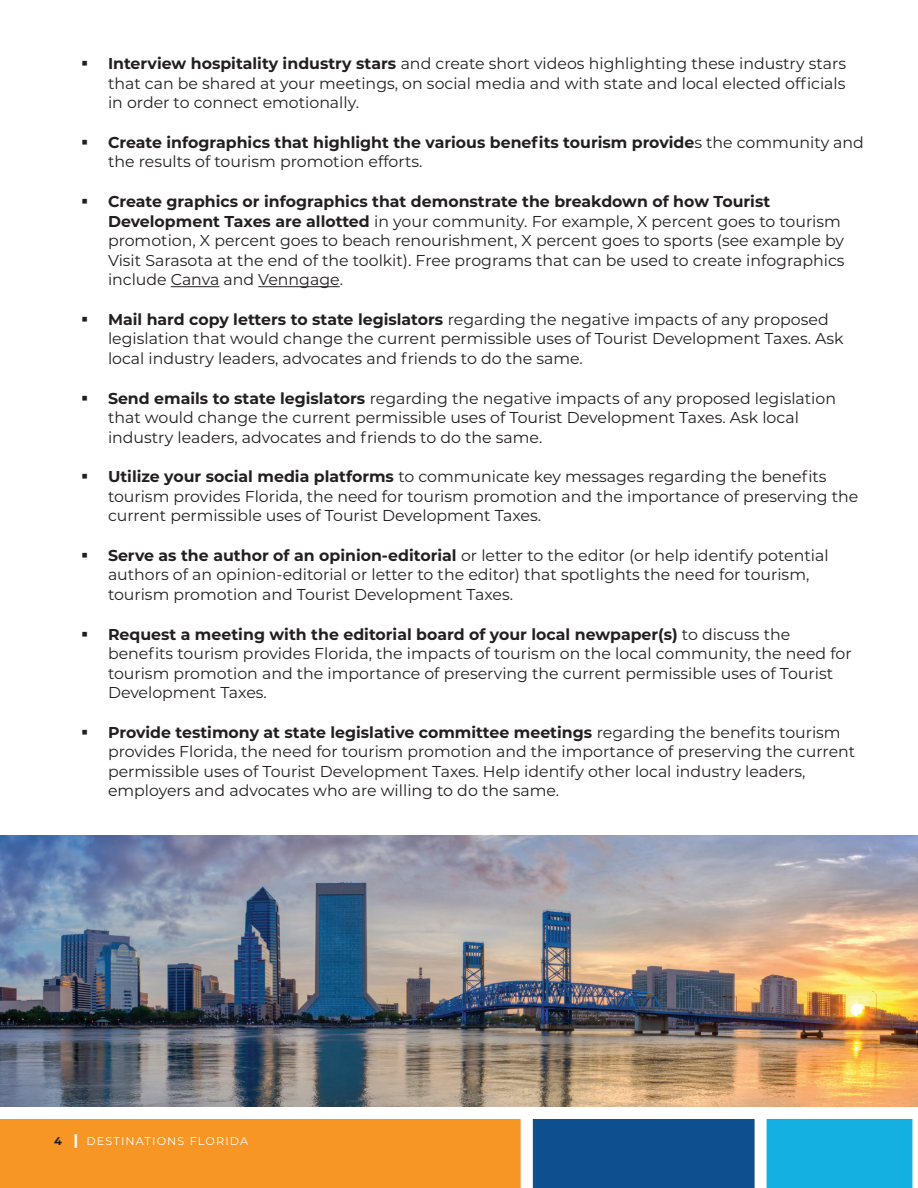
<style>
.page{position:relative;width:918px;height:1188px;background:#fff}
.page>*{position:absolute;margin:0;border:0;box-sizing:border-box;transform-origin:0 0}
.t1{font:15.75px/19.5px "Montserrat";color:#231f20}
.t2{font:700 15.75px/19.5px "Montserrat";color:#231f20}
.t3{font:11.25px "Montserrat";letter-spacing:.1em;color:#fff}
.s1{font-weight:700}
.s2{font-weight:400}
.s3{font-weight:700;color:#231f20}
.s4{font-weight:900;font-size:14.7px}
</style>
<div class="page">
<img style="left:0;top:836px;width:918px;height:271px">
<svg style="left:0;top:1119px;width:913px;height:69px;background:#9a8b63"></svg>
<hr style="left:171px;top:286px;width:48px;height:1px;background:#231f20">
<hr style="left:258px;top:286px;width:82px;height:1px;background:#231f20">
<p class="t1" style="left:108px;top:53px;width:740px;text-align:justify;text-indent:-27px">▪ <span class="s1">Interview hospitality industry stars</span> and create short videos highlighting these industry stars that can be shared at your meetings, on social media and with state and local elected officials in order to connect emotionally.</p>
<p class="t2" style="left:108px;top:132px;width:757px;text-indent:-27px">▪ Create infographics that highlight the various benefits tourism provide<span class="s2">s the community and the results of tourism promotion efforts.</span></p>
<p class="t1" style="left:108px;top:191px;width:738px;text-indent:-27px">▪ <span class="s1">Create graphics or infographics that demonstrate the breakdown of how Tourist Development Taxes are allotted</span> in your community. For example, X percent goes to tourism promotion, X percent goes to beach renourishment, X percent goes to sports (see example by Visit Sarasota at the end of the toolkit). Free programs that can be used to create infographics include Canva and Venngage.</p>
<p class="t1" style="left:108px;top:309px;width:737px;text-indent:-27px">▪ <span class="s1">Mail hard copy letters to state legislators</span> regarding the negative impacts of any proposed legislation that would change the current permissible uses of Tourist Development Taxes. Ask local industry leaders, advocates and friends to do the same.</p>
<p class="t1" style="left:108px;top:388px;width:730px;text-indent:-27px">▪ <span class="s1">Send emails to state legislators</span> regarding the negative impacts of any proposed legislation that would change the current permissible uses of Tourist Development Taxes. Ask local industry leaders, advocates and friends to do the same.</p>
<p class="t1" style="left:108px;top:466px;width:752px;text-indent:-27px">▪ <span class="s1">Utilize your social media platforms</span> to communicate key messages regarding the benefits tourism provides Florida, the need for tourism promotion and the importance of preserving the current permissible uses of Tourist Development Taxes.</p>
<p class="t1" style="left:108px;top:545px;width:722px;text-indent:-27px">▪ <span class="s1">Serve as the author of an opinion-editorial</span> or letter to the editor (or help identify potential authors of an opinion-editorial or letter to the editor) that spotlights the need for tourism, tourism promotion and Tourist Development Taxes.</p>
<p class="t1" style="left:108px;top:624px;width:745px;text-indent:-27px">▪ <span class="s1">Request a meeting with the editorial board of your local newpaper(s)</span> to discuss the benefits tourism provides Florida, the impacts of tourism on the local community, the need for tourism promotion and the importance of preserving the current permissible uses of Tourist Development Taxes.</p>
<p class="t1" style="left:108px;top:722px;width:749px;text-indent:-27px">▪ <span class="s1">Provide testimony at state legislative committee meetings</span> regarding the benefits tourism provides Florida, the need for tourism promotion and the importance of preserving the current permissible uses of Tourist Development Taxes. Help identify other local industry leaders, employers and advocates who are willing to do the same.</p>
<p class="t3" style="left:54px;top:1133px;width:196px"><span class="s3">4</span> <span class="s4">|</span> DESTINATIONS FLORIDA</p>
</div>
